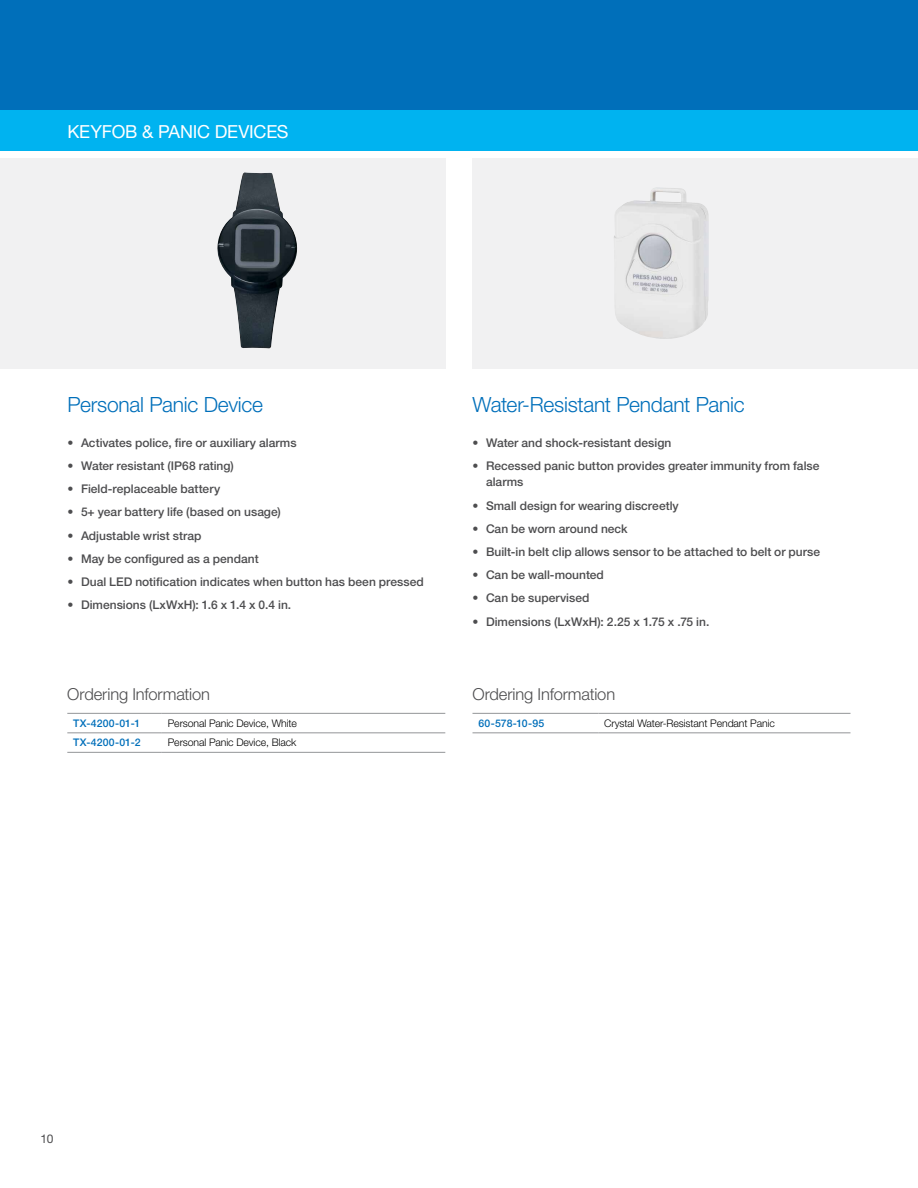
<style>
.page{position:relative;width:918px;height:1188px;background:#fff}
.page>*{position:absolute;margin:0;border:0;box-sizing:border-box;transform-origin:0 0}
.t1{font:300 21px "Helvetica Neue LT Std";letter-spacing:-.015em;color:#006fba}
.t2{font:18px "Helvetica Neue LT Std";letter-spacing:-.015em;color:#fff}
.t3{font:300 16.5px "Helvetica Neue LT Std";letter-spacing:-.01em;color:#4d4d4f}
.t4{font:500 12px/16.5px "Helvetica Neue LT Std";color:#4d4d4f}
.t5{font:12px "Helvetica Neue LT Std";color:#4d4d4f}
.t6{font:300 10.5px "Helvetica Neue LT Std";letter-spacing:-.01em;color:#000}
.t7{font:500 10.5px "Helvetica Neue LT Std";letter-spacing:.015em;color:#006fba}
</style>
<div class="page">
<hr style="left:917px;top:109px;width:1px;height:191px;background:#e1e8f5">
<div style="left:0;top:109px;width:918px;height:42px;background:#00b3f0"></div>
<hr style="left:472px;top:713px;width:126px;height:1px;background:#939598">
<hr style="left:598px;top:713px;width:252px;height:1px;background:#939598">
<hr style="left:472px;top:732px;width:126px;height:1px;background:#939598">
<hr style="left:598px;top:732px;width:252px;height:1px;background:#939598">
<div style="left:0;top:0;width:918px;height:110px;background:#006fba"></div>
<hr style="left:67px;top:713px;width:95px;height:1px;background:#939598">
<hr style="left:162px;top:713px;width:283px;height:1px;background:#939598">
<hr style="left:67px;top:732px;width:95px;height:1px;background:#939598">
<hr style="left:67px;top:752px;width:95px;height:1px;background:#939598">
<hr style="left:162px;top:732px;width:283px;height:1px;background:#939598">
<hr style="left:162px;top:752px;width:283px;height:1px;background:#939598">
<div style="left:0;top:159px;width:446px;height:210px;background:#f1f1f2"></div>
<div style="left:472px;top:159px;width:446px;height:210px;background:#f1f1f2"></div>
<img style="left:217px;top:172px;width:81px;height:176px">
<img style="left:614px;top:187px;width:95px;height:152px">
<h2 class="t2" style="left:68px;top:120px;width:223px">KEYFOB &amp; PANIC DEVICES</h2>
<h1 class="t1" style="left:68px;top:392px;width:197px">Personal Panic Device</h1>
<p class="t4" style="left:68px;top:434px;width:231px">• Activates police, fire or auxiliary alarms</p>
<p class="t4" style="left:68px;top:457px;width:168px">• Water resistant (IP68 rating)</p>
<p class="t4" style="left:68px;top:480px;width:154px">• Field-replaceable battery</p>
<p class="t4" style="left:68px;top:504px;width:215px">• 5+ year battery life (based on usage)</p>
<p class="t4" style="left:68px;top:527px;width:136px">• Adjustable wrist strap</p>
<p class="t4" style="left:68px;top:550px;width:193px">• May be configured as a pendant</p>
<p class="t4" style="left:68px;top:573px;width:358px">• Dual LED notification indicates when button has been pressed</p>
<p class="t4" style="left:68px;top:597px;width:225px">• Dimensions (LxWxH): 1.6 x 1.4 x 0.4 in.</p>
<h3 class="t3" style="left:67px;top:684px;width:144px">Ordering Information</h3>
<p class="t7" style="left:73px;top:717px;width:68px">TX-4200-01-1</p>
<p class="t6" style="left:168px;top:717px;width:131px">Personal Panic Device, White</p>
<p class="t7" style="left:73px;top:736px;width:69px">TX-4200-01-2</p>
<p class="t6" style="left:168px;top:736px;width:130px">Personal Panic Device, Black</p>
<h1 class="t1" style="left:472px;top:392px;width:274px">Water-Resistant Pendant Panic</h1>
<p class="t4" style="left:472px;top:434px;width:200px">• Water and shock-resistant design</p>
<p class="t4" style="left:486px;top:457px;width:335px;text-indent:-14px">• Recessed panic button provides greater immunity from false alarms</p>
<p class="t4" style="left:472px;top:497px;width:208px">• Small design for wearing discreetly</p>
<p class="t4" style="left:472px;top:520px;width:157px">• Can be worn around neck</p>
<p class="t4" style="left:472px;top:543px;width:349px">• Built-in belt clip allows sensor to be attached to belt or purse</p>
<p class="t4" style="left:472px;top:567px;width:133px">• Can be wall-mounted</p>
<p class="t4" style="left:472px;top:590px;width:119px">• Can be supervised</p>
<p class="t4" style="left:472px;top:613px;width:238px">• Dimensions (LxWxH): 2.25 x 1.75 x .75 in.</p>
<h3 class="t3" style="left:472px;top:684px;width:144px">Ordering Information</h3>
<p class="t7" style="left:478px;top:717px;width:67px">60-578-10-95</p>
<p class="t6" style="left:604px;top:717px;width:172px">Crystal Water-Resistant Pendant Panic</p>
<p class="t5" style="left:40px;top:1131px;width:15px">10</p>
</div>
